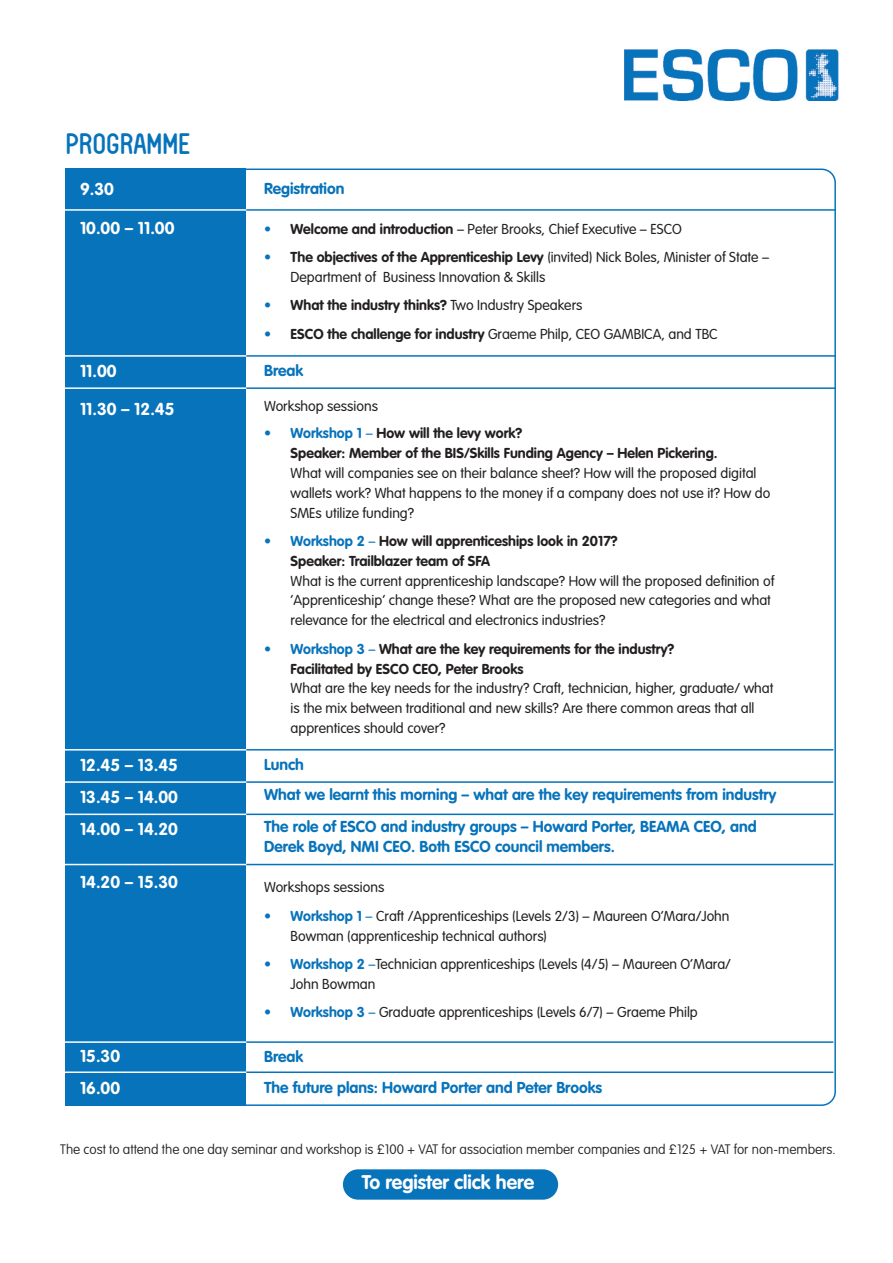
<style>
.page{position:relative;width:893px;height:1263px;background:#fff}
.page>*{position:absolute;margin:0;border:0;box-sizing:border-box;transform-origin:0 0}
.t1{font:28.35px "FV Almelo";color:#0773bb}
.t2{font:700 19.5px "VAG Rounded";color:#fff}
.t3{font:700 16.95px/32.2px "VAG Rounded";color:#fff;text-align:justify}
.t4{font:700 15.6px/29.7px "VAG Rounded";color:#0773bb}
.t5{font:300 14.25px/19.8px "VAG Rounded";color:#231f20}
.t6{font:700 14.25px/19.8px "VAG Rounded";color:#231f20}
.t7{font:100 13.5px "VAG Rounded";color:#231f20}
.s1{color:#0773bb}
.s2{font-weight:700}
.s3{font-weight:300;color:#0773bb}
.s4{font-weight:300}
.s5{font-weight:700;color:#0773bb}
</style>
<div class="page">
<img style="left:624px;top:49px;width:215px;height:51px">
<div style="left:343px;top:1169px;width:215px;height:31px;background:#0773bb;border-radius:15px"></div>
<svg style="left:246px;top:169px;width:590px;height:937px"></svg>
<div style="left:65px;top:169px;width:181px;height:937px;background:#0773bb"></div>
<hr style="left:246px;top:209px;width:590px;height:2px;background:#0773bb">
<hr style="left:60px;top:209px;width:186px;height:2px;background:#fff">
<hr style="left:246px;top:355px;width:590px;height:2px;background:#0773bb">
<hr style="left:60px;top:355px;width:186px;height:2px;background:#fff">
<hr style="left:246px;top:387px;width:590px;height:2px;background:#0773bb">
<hr style="left:60px;top:387px;width:186px;height:2px;background:#fff">
<hr style="left:246px;top:749px;width:587px;height:1px;background:#0773bb">
<hr style="left:59px;top:749px;width:187px;height:1px;background:#fff">
<hr style="left:246px;top:781px;width:587px;height:2px;background:#0773bb">
<hr style="left:59px;top:781px;width:187px;height:2px;background:#fff">
<hr style="left:246px;top:813px;width:587px;height:2px;background:#0773bb">
<hr style="left:59px;top:813px;width:187px;height:2px;background:#fff">
<hr style="left:246px;top:864px;width:587px;height:1px;background:#0773bb">
<hr style="left:59px;top:864px;width:187px;height:1px;background:#fff">
<hr style="left:246px;top:1041px;width:587px;height:2px;background:#0773bb">
<hr style="left:42px;top:1041px;width:204px;height:2px;background:#fff">
<hr style="left:246px;top:1071px;width:587px;height:2px;background:#0773bb">
<hr style="left:59px;top:1071px;width:187px;height:2px;background:#fff">
<h1 class="t1" style="left:65px;top:124px;width:127px">PROGRAMME</h1>
<p class="t3" style="left:80px;top:174px;width:35px">9.30</p>
<p class="t3" style="left:80px;top:213px;width:96px">10.00 – 11.00</p>
<p class="t3" style="left:80px;top:356px;width:38px">11.00</p>
<p class="t3" style="left:80px;top:394px;width:96px">11.30 – 12.45</p>
<p class="t3" style="left:80px;top:750px;width:99px">12.45 – 13.45<br>13.45 – 14.00<br>14.00 – 14.20</p>
<p class="t3" style="left:80px;top:867px;width:99px">14.20 – 15.30</p>
<p class="t3" style="left:80px;top:1042px;width:42px;line-height:31.5px">15.30<br>16.00</p>
<p class="t4" style="left:264px;top:175px;width:82px">Registration</p>
<p class="t5" style="left:264px;top:220px;width:419px"><span class="s1">•</span> <span class="s2">Welcome and introduction</span> – Peter Brooks, Chief Executive – ESCO</p>
<p class="t5" style="left:291px;top:248px;width:480px;text-indent:-27px"><span class="s1">•</span> <span class="s2">The objectives of the Apprenticeship Levy</span> (invited) Nick Boles, Minister of State –<br>Department of Business Innovation &amp; Skills</p>
<p class="t6" style="left:264px;top:296px;width:320px"><span class="s3">•</span> What the industry thinks? <span class="s4">Two Industry Speakers</span></p>
<p class="t5" style="left:264px;top:325px;width:455px"><span class="s1">•</span> <span class="s2">ESCO the challenge for industry</span> Graeme Philp, CEO GAMBICA, and TBC</p>
<p class="t4" style="left:264px;top:356px;width:41px">Break</p>
<p class="t5" style="left:264px;top:397px;width:115px">Workshop sessions</p>
<p class="t6" style="left:291px;top:424px;width:428px;text-indent:-27px"><span class="s1">• Workshop 1</span> <span class="s3">–</span> How will the levy work?<br>Speaker: Member of the BIS/Skills Funding Agency – Helen Pickering.</p>
<p class="t5" style="left:291px;top:464px;width:481px">What will companies see on their balance sheet? How will the proposed digital wallets work? What happens to the money if a company does not use it? How do<br>SMEs utilize funding?</p>
<p class="t6" style="left:291px;top:532px;width:329px;text-indent:-27px"><span class="s3">•</span> <span class="s1">Workshop 2</span> <span class="s3">–</span> How will apprenticeships look in 2017?<br>Speaker: Trailblazer team of SFA</p>
<p class="t5" style="left:291px;top:572px;width:485px">What is the current apprenticeship landscape? How will the proposed definition of ‘Apprenticeship’ change these? What are the proposed new categories and what relevance for the electrical and electronics industries?</p>
<p class="t6" style="left:291px;top:640px;width:385px;text-indent:-27px"><span class="s3">•</span> <span class="s1">Workshop 3</span> <span class="s3">–</span> What are the key requirements for the industry?<br>Facilitated by ESCO CEO, Peter Brooks</p>
<p class="t5" style="left:291px;top:679px;width:484px">What are the key needs for the industry? Craft, technician, higher, graduate/ what is the mix between traditional and new skills? Are there common areas that all apprentices should cover?</p>
<p class="t4" style="left:264px;top:751px;width:514px">Lunch<br>What we learnt this morning – what are the key requirements from industry</p>
<p class="t4" style="left:264px;top:818px;width:494px;line-height:19.8px">The role of ESCO and industry groups – Howard Porter, BEAMA CEO, and<br>Derek Boyd, NMI CEO. Both ESCO council members.</p>
<p class="t5" style="left:264px;top:878px;width:122px">Workshops sessions</p>
<p class="t5" style="left:291px;top:907px;width:440px;text-indent:-27px"><span class="s1">•</span> <span class="s5">Workshop 1</span> <span class="s1">–</span> Craft /Apprenticeships (Levels 2/3) – Maureen O’Mara/John<br>Bowman (apprenticeship technical authors)</p>
<p class="t5" style="left:291px;top:955px;width:442px;text-indent:-27px"><span class="s1">•</span> <span class="s5">Workshop 2</span> <span class="s1">–</span>Technician apprenticeships (Levels (4/5) – Maureen O’Mara/<br>John Bowman</p>
<p class="t5" style="left:264px;top:1003px;width:435px"><span class="s1">•</span> <span class="s5">Workshop 3</span> <span class="s1">–</span> Graduate apprenticeships (Levels 6/7) – Graeme Philp</p>
<p class="t4" style="left:264px;top:1042px;width:340px;line-height:31.2px">Break<br>The future plans: Howard Porter and Peter Brooks</p>
<p class="t7" style="left:60px;top:1144px;width:777px">The cost to attend the one day seminar and workshop is £100 + VAT for association member companies and £125 + VAT for non-members.</p>
<h2 class="t2" style="left:362px;top:1174px;width:174px">To register click here</h2>
</div>
